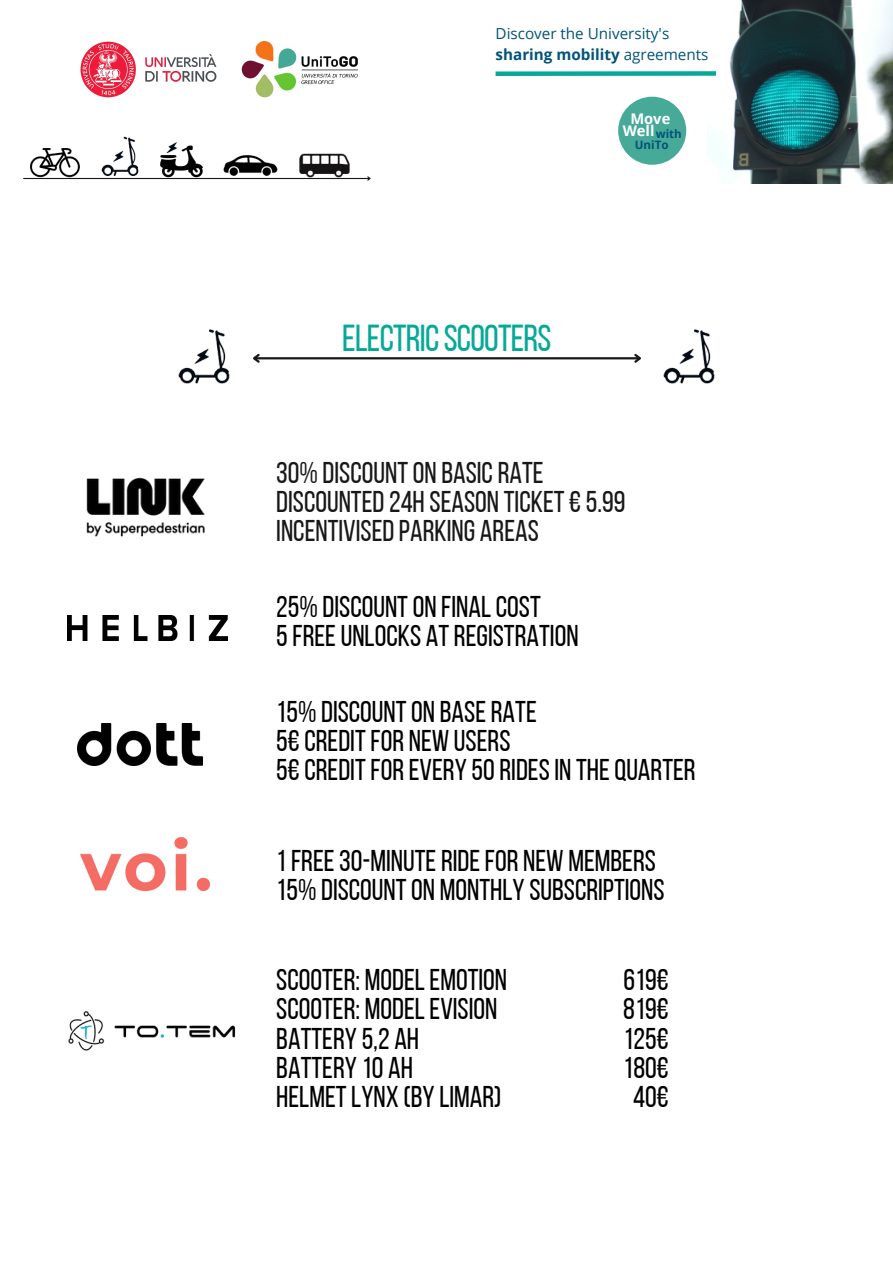
<style>
.page{position:relative;width:893px;height:1264px;background:#fff}
.page>*{position:absolute;margin:0;border:0;box-sizing:border-box;transform-origin:0 0}
.t1{font:37.5px "Bebas Neue";letter-spacing:-.02em;color:#06a998}
.t2{font:30px/29.2px "Bebas Neue";color:#000}
.t3{font:30px/29.2px "Bebas Neue";color:#181818}
.t4{font:15.3px/21px "Open Sans";color:#005478}
.t5{font:700 14.7px/12.6px "Open Sans";color:#fff;text-align:center}
.t6{font:700 11.55px "Open Sans";color:#005478}
.s1{font-weight:700}
.s2{font-size:11.55px;color:#005478}
</style>
<div class="page">
<img style="left:663px;top:329px;width:52px;height:55px">
<hr style="left:255px;top:357px;width:384px;height:2px;background:#181818">
<svg style="left:253px;top:353px;width:9px;height:10px"></svg>
<svg style="left:632px;top:353px;width:9px;height:10px"></svg>
<img style="left:178px;top:329px;width:52px;height:55px">
<img style="left:86px;top:477px;width:119px;height:60px">
<img style="left:68px;top:615px;width:159px;height:25px">
<img style="left:77px;top:723px;width:125px;height:42px">
<img style="left:81px;top:837px;width:128px;height:53px">
<img style="left:68px;top:1011px;width:168px;height:40px">
<img style="left:243px;top:41px;width:114px;height:57px">
<img style="left:31px;top:148px;width:48px;height:29px">
<img style="left:100px;top:136px;width:40px;height:42px">
<img style="left:161px;top:145px;width:41px;height:35px">
<img style="left:164px;top:142px;width:17px;height:13px">
<img style="left:222px;top:155px;width:56px;height:23px">
<img style="left:298px;top:153px;width:53px;height:25px">
<hr style="left:24px;top:178px;width:346px;height:1px;background:#181818">
<svg style="left:366px;top:176px;width:5px;height:5px"></svg>
<img style="left:80px;top:41px;width:163px;height:57px">
<img style="left:707px;top:0;width:185px;height:183px">
<div style="left:495px;top:71px;width:221px;height:5px;background:#06a998"></div>
<div style="left:618px;top:97px;width:68px;height:68px;background:#47a998;border-radius:50%"></div>
<p class="t4" style="left:495px;top:23px;width:214px">Discover the University's <span class="s1">sharing mobility</span> agreements</p>
<p class="t1" style="left:342px;top:322px;width:211px">ELECTRICSCOOTERS</p>
<p class="t5" style="left:622px;top:112px;width:61px">Move<br>Well<span class="s2">with</span></p>
<p class="t6" style="left:634px;top:137px;width:35px">UniTo</p>
<p class="t3" style="left:276px;top:460px;width:350px">30% DISCOUNTON BASICRATE<br>DISCOUNTED24H SEASON TICKET€5.99<br>INCENTIVISEDPARKING AREAS</p>
<p class="t2" style="left:276px;top:594px;width:304px">25% DISCOUNTON FINALCOST<br>5FREEUNLOCKS ATREGISTRATION</p>
<p class="t2" style="left:276px;top:699px;width:421px">15% DISCOUNTON BASERATE<br>5€CREDITFOR NEW USERS<br>5€CREDITFOREVERY 50RIDESIN THEQUARTER</p>
<p class="t2" style="left:276px;top:848px;width:390px">1FREE30-MINUTERIDEFOR NEW MEMBERS<br>15% DISCOUNTON MONTHLY SUBSCRIPTIONS</p>
<p class="t2" style="left:276px;top:968px;width:232px">SCOOTER: MODELEMOTION<br>SCOOTER: MODELEVISION<br>BATTERY 5,2 AH<br>BATTERY 10 AH<br>HELMETLYNX (BY LIMAR)</p>
<p class="t2" style="left:623px;top:968px;width:47px;text-align:center">619€<br>819€<br>125€<br>180€<br>40€</p>
</div>
